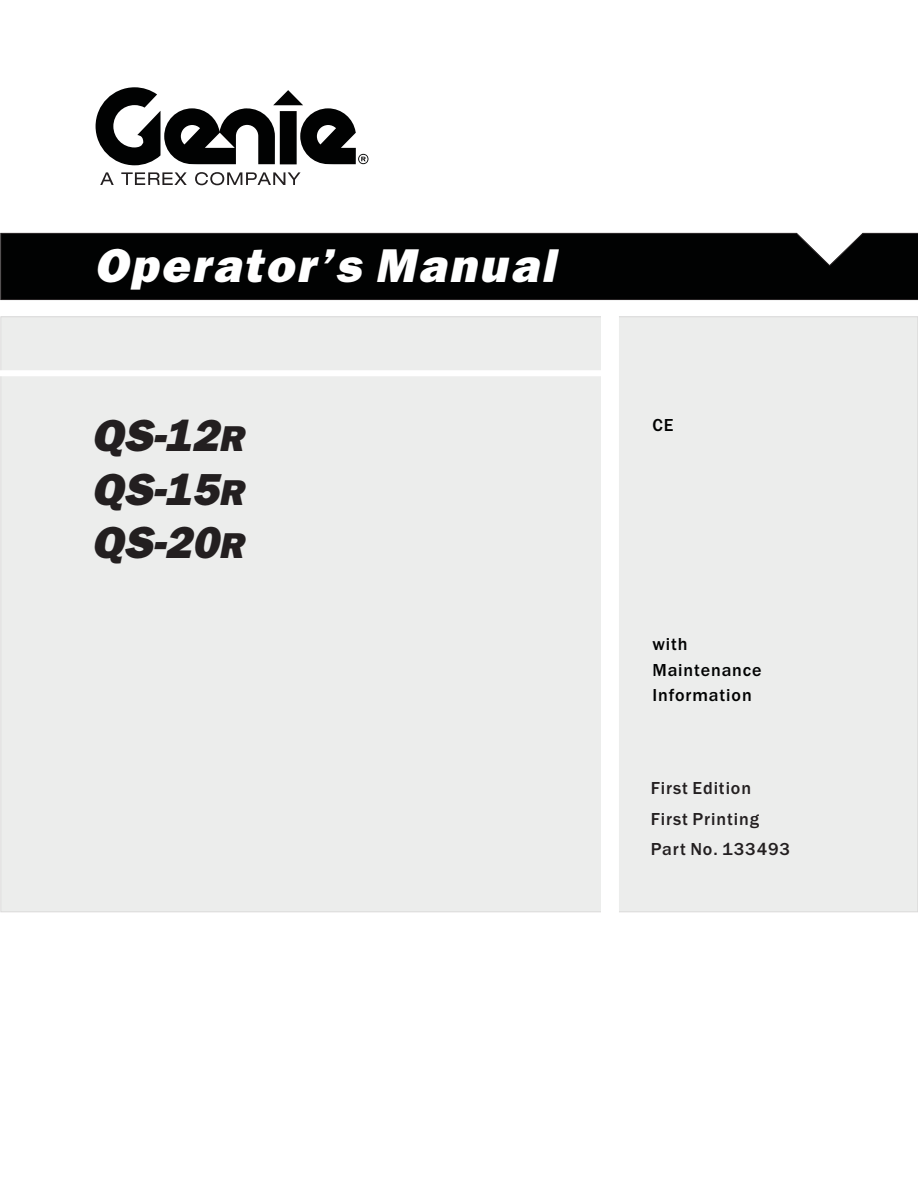
<style>
.page{position:relative;width:918px;height:1188px;background:#fff}
.page>*{position:absolute;margin:0;border:0;box-sizing:border-box;transform-origin:0 0}
.t1{font:italic 47.55px "Frankfurt Gothic Heavy Plain";letter-spacing:.06em;color:#fff}
.t2{font:italic 45px/53.1px "Frankfurt Gothic Heavy Plain";color:#231f20}
.t3{font:500 18px/30.6px "Franklin Gothic";letter-spacing:.05em;color:#231f20}
.t4{font:500 18px/25.5px "Franklin Gothic";letter-spacing:.05em;color:#010202}
.s1{font-size:36px}
</style>
<div class="page">
<svg style="left:100px;top:172px;width:14px;height:13px"></svg>
<svg style="left:121px;top:172px;width:66px;height:13px"></svg>
<svg style="left:195px;top:172px;width:106px;height:13px"></svg>
<svg style="left:96px;top:87px;width:272px;height:78px"></svg>
<div style="left:0;top:233px;width:918px;height:67px;background:#010202"></div>
<div style="left:1px;top:317px;width:917px;height:595px;background:#ecedec"></div>
<div style="left:601px;top:311px;width:18px;height:701px;background:#fff"></div>
<div style="left:0;top:370px;width:608px;height:6px;background:#fff"></div>
<h1 class="t1" style="left:94px;top:249px;width:463px">Operator’s Manual</h1>
<h2 class="t2" style="left:92px;top:412px;width:153px">QS-12<span class="s1">R</span></h2>
<h2 class="t2" style="left:92px;top:466px;width:153px">QS-15<span class="s1">R<br></span>QS-20<span class="s1">R</span></h2>
<p class="t4" style="left:652px;top:414px;width:22px">CE</p>
<p class="t4" style="left:652px;top:633px;width:111px">with<br>Maintenance<br>Information</p>
<p class="t3" style="left:651px;top:774px;width:141px">First Edition<br>First Printing<br>Part No. 133493</p>
</div>
